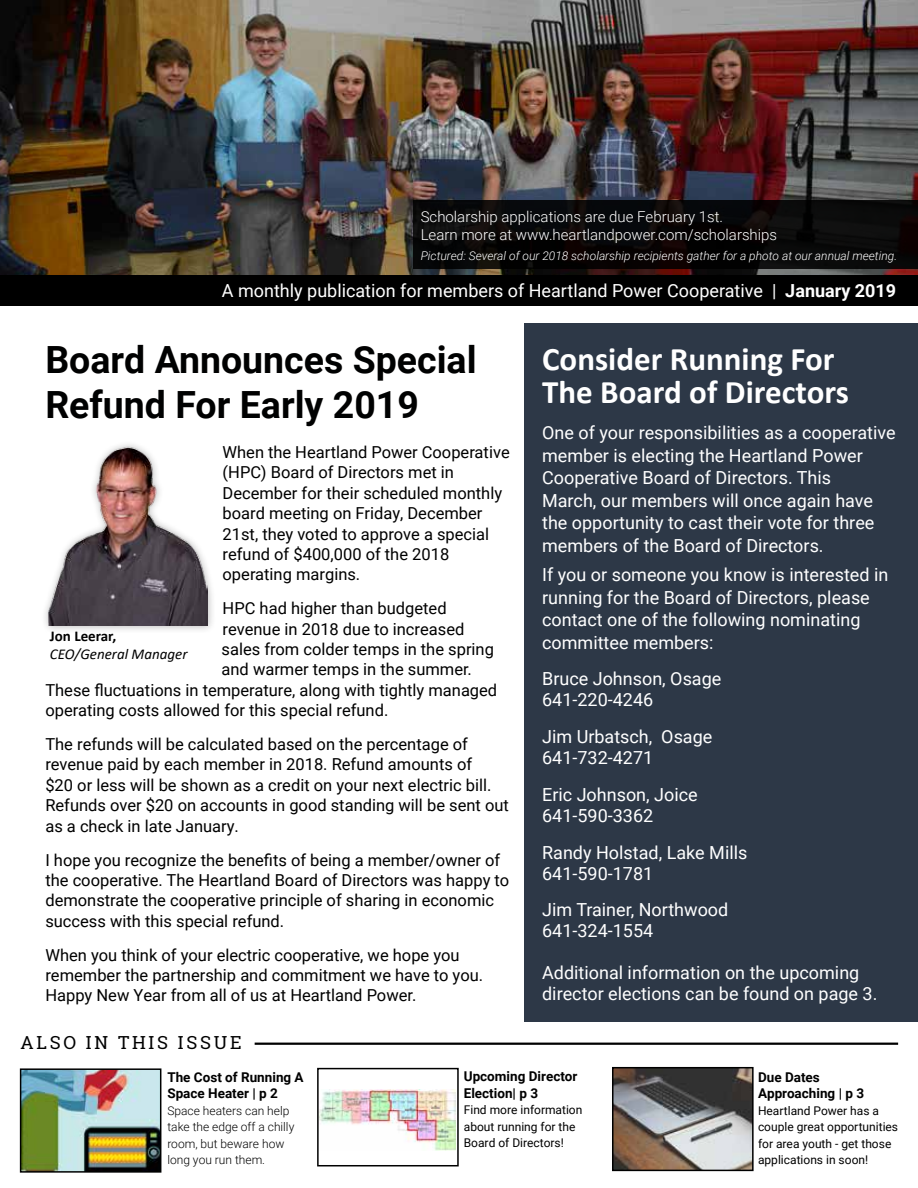
<style>
.page{position:relative;width:918px;height:1188px;background:#fff}
.page>*{position:absolute;margin:0;border:0;box-sizing:border-box;transform-origin:0 0}
.t1{font:700 37.5px/45px "Roboto";color:#000101}
.t2{font:700 33px/33px "Calibri";color:#fff}
.t3{font:18px/22.5px "Roboto";color:#fff}
.t4{font:18px "Roboto Slab";letter-spacing:.15em;color:#000}
.t5{font:16.5px/20.4px "Roboto";color:#000101}
.t6{font:300 15px/18px "Roboto";color:#fff}
.t7{font:italic 15px "Calibri";color:#000}
.t8{font:700 15px "Calibri";color:#000}
.t9{font:700 13.5px/16.5px "Roboto";color:#000}
.t10{font:12px/16.5px "Roboto";color:#000}
.t11{font:italic 300 12px "Roboto";color:#fff}
.t12{font:300 12px/16.5px "Roboto";color:#000}
.s1{font-weight:700}
</style>
<div class="page">
<div style="left:525px;top:323px;width:393px;height:699px;background:#2d3847"></div>
<img style="left:0;top:0;width:918px;height:275px">
<div style="left:413px;top:201px;width:505px;height:68px;background:linear-gradient(to right,#090808,#0a0808)"></div>
<img style="left:23px;top:1071px;width:135px;height:99px">
<div style="left:20px;top:1068px;width:141px;height:105px;border:2px solid #000101"></div>
<img style="left:320px;top:1090px;width:136px;height:60px">
<div style="left:317px;top:1068px;width:142px;height:98px;border:2px solid #000"></div>
<img style="left:615px;top:1070px;width:136px;height:98px">
<div style="left:612px;top:1067px;width:142px;height:104px;border:2px solid #000"></div>
<hr style="left:255px;top:1043px;width:643px;height:2px;background:#000">
<div style="left:0;top:275px;width:918px;height:30px;background:#000"></div>
<div style="left:41px;top:440px;width:175px;height:194px;background:#000;opacity:.28"></div>
<img style="left:47px;top:440px;width:161px;height:186px">
<p class="t6" style="left:421px;top:207px;width:358px">Scholarship applications are due February 1st.<br>Learn more at www.heartlandpower.com/scholarships</p>
<p class="t11" style="left:421px;top:247px;width:478px">Pictured: Several of our 2018 scholarship recipients gather for a photo at our annual meeting.</p>
<p class="t3" style="left:222px;top:279px;width:676px">A monthly publication for members of Heartland Power Cooperative | <span class="s1">January 2019</span></p>
<h1 class="t1" style="left:45px;top:336px;width:433px">Board Announces Special<br>Refund For Early 2019</h1>
<p class="t5" style="left:223px;top:441px;width:289px">When the Heartland Power Cooperative (HPC) Board of Directors met in<br>December for their scheduled monthly board meeting on Friday, December<br>21st, they voted to approve a special refund of $400,000 of the 2018 operating margins.</p>
<p class="t5" style="left:223px;top:598px;width:226px">HPC had higher than budgeted</p>
<p class="t5" style="left:223px;top:618px;width:243px">revenue in 2018 due to increased</p>
<p class="t5" style="left:222px;top:638px;width:274px">sales from colder temps in the spring</p>
<p class="t5" style="left:222px;top:659px;width:252px">and warmer temps in the summer.</p>
<p class="t5" style="left:45px;top:679px;width:453px">These fluctuations in temperature, along with tightly managed</p>
<p class="t5" style="left:45px;top:699px;width:345px">operating costs allowed for this special refund.</p>
<p class="t5" style="left:45px;top:733px;width:465px">The refunds will be calculated based on the percentage of revenue paid by each member in 2018. Refund amounts of<br>$20 or less will be shown as a credit on your next electric bill.<br>Refunds over $20 on accounts in good standing will be sent out as a check in late January.</p>
<p class="t5" style="left:45px;top:849px;width:465px">I hope you recognize the benefits of being a member/owner of the cooperative. The Heartland Board of Directors was happy to demonstrate the cooperative principle of sharing in economic success with this special refund.</p>
<p class="t5" style="left:45px;top:944px;width:439px">When you think of your electric cooperative, we hope you remember the partnership and commitment we have to you.<br>Happy New Year from all of us at Heartland Power.</p>
<p class="t8" style="left:50px;top:626px;width:68px">Jon Leerar,</p>
<p class="t7" style="left:50px;top:644px;width:139px">CEO/General Manager</p>
<p class="t4" style="left:21px;top:1030px;width:222px">ALSO IN THIS ISSUE</p>
<h2 class="t2" style="left:542px;top:342px;width:308px">Consider Running For<br>The Board of Directors</h2>
<p class="t3" style="left:542px;top:421px;width:355px">One of your responsibilities as a cooperative member is electing the Heartland Power Cooperative Board of Directors. This<br>March, our members will once again have the opportunity to cast their vote for three members of the Board of Directors.</p>
<p class="t3" style="left:542px;top:563px;width:348px">If you or someone you know is interested in running for the Board of Directors, please contact one of the following nominating committee members:</p>
<p class="t3" style="left:542px;top:668px;width:181px;line-height:21px">Bruce Johnson, Osage<br>641-220-4246</p>
<p class="t3" style="left:542px;top:726px;width:172px;line-height:21px">Jim Urbatsch, Osage<br>641-732-4271</p>
<p class="t3" style="left:542px;top:783px;width:157px;line-height:21px">Eric Johnson, Joice<br>641-590-3362</p>
<p class="t3" style="left:542px;top:841px;width:207px;line-height:21px">Randy Holstad, Lake Mills<br>641-590-1781</p>
<p class="t3" style="left:542px;top:899px;width:188px;line-height:21px">Jim Trainer, Northwood<br>641-324-1554</p>
<p class="t3" style="left:542px;top:962px;width:337px;line-height:21px">Additional information on the upcoming director elections can be found on page 3.</p>
<p class="t9" style="left:167px;top:1068px;width:138px">The Cost of Running A<br>Space Heater | p 2</p>
<p class="t12" style="left:167px;top:1102px;width:128px">Space heaters can help take the edge off a chilly room, but beware how long you run them.</p>
<p class="t9" style="left:464px;top:1068px;width:115px">Upcoming Director<br>Election| p 3</p>
<p class="t10" style="left:464px;top:1101px;width:120px">Find more information about running for the<br>Board of Directors!</p>
<p class="t9" style="left:758px;top:1068px;width:108px">Due Dates<br>Approaching | p 3</p>
<p class="t10" style="left:758px;top:1102px;width:142px">Heartland Power has a couple great opportunities for area youth - get those applications in soon!</p>
</div>
